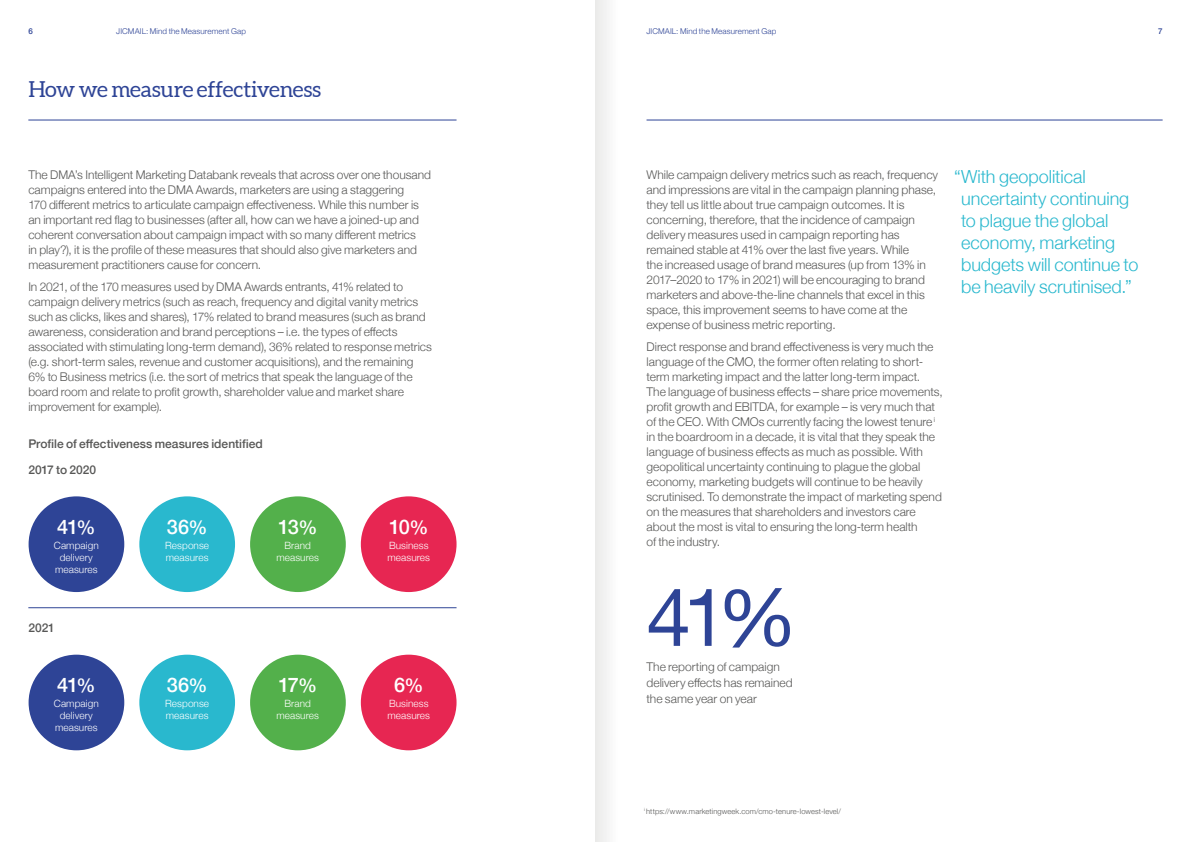
<style>
.page{position:relative;width:1191px;height:842px;background:#fff}
.page>*{position:absolute;margin:0;border:0;box-sizing:border-box;transform-origin:0 0}
.t1{font:80px "Helvetica Neue";color:#2e4496}
.t2{font:22px "Aleo";letter-spacing:-.015em;color:#2e4496}
.t3{font:500 20px "Helvetica Neue";letter-spacing:-.055em;color:#fff}
.t4{font:300 18px/22px "Helvetica Neue";letter-spacing:-.005em;color:#29b8ce}
.t5{font:300 12px/15px "Helvetica Neue";color:#575756}
.t6{font:500 12px "Helvetica Neue";color:#575756}
.t7{font:300 10px/12px "Helvetica Neue";letter-spacing:.01em;color:#fff;text-align:center}
.t8{font:300 8px "Helvetica Neue";letter-spacing:.015em;color:#2e4496}
.t9{font:500 8px "Helvetica Neue";color:#2e4496}
.t10{font:300 7.5px "Helvetica Neue";letter-spacing:.015em;color:#575756}
.s1{font-size:19px}
</style>
<div class="page">
<hr style="left:28px;top:120px;width:428px;height:1px;background:#2e4496">
<div style="left:29px;top:496px;width:95px;height:96px;background:#2e4496;border-radius:50%"></div>
<div style="left:139px;top:496px;width:96px;height:96px;background:#29b8ce;border-radius:50%"></div>
<div style="left:250px;top:496px;width:96px;height:96px;background:#53b04b;border-radius:50%"></div>
<div style="left:361px;top:496px;width:95px;height:96px;background:#e72652;border-radius:50%"></div>
<div style="left:29px;top:655px;width:95px;height:95px;background:#2e4496;border-radius:50%"></div>
<div style="left:139px;top:655px;width:96px;height:95px;background:#29b8ce;border-radius:50%"></div>
<div style="left:250px;top:655px;width:96px;height:95px;background:#53b04b;border-radius:50%"></div>
<div style="left:361px;top:655px;width:95px;height:95px;background:#e72652;border-radius:50%"></div>
<hr style="left:28px;top:607px;width:428px;height:1px;background:#2e4496">
<hr style="left:646px;top:120px;width:516px;height:1px;background:#2e4496">
<div style="left:595px;top:0;width:44px;height:842px;background:linear-gradient(to right,#efefee,#fff)"></div>
<p class="t9" style="left:28px;top:25px;width:6px">6</p>
<p class="t8" style="left:116px;top:25px;width:131px">JICMAIL: Mind the Measurement Gap</p>
<p class="t8" style="left:646px;top:25px;width:131px">JICMAIL: Mind the Measurement Gap</p>
<p class="t9" style="left:1158px;top:25px;width:6px">7</p>
<h2 class="t2" style="left:28px;top:77px;width:294px">How we measure effectiveness</h2>
<p class="t5" style="left:28px;top:166px;width:404px">The DMA’s Intelligent Marketing Databank reveals that across over one thousand campaigns entered into the DMA Awards, marketers are using a staggering<br>170 different metrics to articulate campaign effectiveness. While this number is an important red flag to businesses (after all, how can we have a joined-up and coherent conversation about campaign impact with so many different metrics<br>in play?), it is the profile of these measures that should also give marketers and measurement practitioners cause for concern.</p>
<p class="t5" style="left:28px;top:278px;width:405px">In 2021, of the 170 measures used by DMA Awards entrants, 41% related to campaign delivery metrics (such as reach, frequency and digital vanity metrics such as clicks, likes and shares), 17% related to brand measures (such as brand awareness, consideration and brand perceptions – i.e. the types of effects associated with stimulating long-term demand), 36% related to response metrics (e.g. short-term sales, revenue and customer acquisitions), and the remaining 6% to Business metrics (i.e. the sort of metrics that speak the language of the board room and relate to profit growth, shareholder value and market share improvement for example).</p>
<p class="t6" style="left:28px;top:434px;width:236px">Profile of effectiveness measures identified</p>
<p class="t6" style="left:28px;top:460px;width:69px">2017 to 2020</p>
<h3 class="t3" style="left:57px;top:511px;width:40px">41<span class="s1">%</span></h3>
<p class="t7" style="left:54px;top:538px;width:46px">Campaign delivery measures</p>
<p class="t6" style="left:28px;top:618px;width:28px">2021</p>
<h3 class="t3" style="left:57px;top:669px;width:40px">41<span class="s1">%</span></h3>
<p class="t7" style="left:54px;top:697px;width:46px">Campaign delivery measures</p>
<h3 class="t3" style="left:167px;top:511px;width:42px">36<span class="s1">%</span></h3>
<p class="t7" style="left:165px;top:538px;width:45px;text-align:left">Response measures</p>
<h3 class="t3" style="left:167px;top:669px;width:42px">36<span class="s1">%</span></h3>
<p class="t7" style="left:165px;top:697px;width:45px;text-align:left">Response measures</p>
<h3 class="t3" style="left:278px;top:511px;width:41px">13<span class="s1">%</span></h3>
<p class="t7" style="left:276px;top:538px;width:44px">Brand measures</p>
<h3 class="t3" style="left:278px;top:669px;width:40px">17<span class="s1">%</span></h3>
<p class="t7" style="left:276px;top:697px;width:44px">Brand measures</p>
<h3 class="t3" style="left:389px;top:511px;width:41px">10<span class="s1">%</span></h3>
<p class="t7" style="left:387px;top:538px;width:44px;text-align:left">Business measures</p>
<h3 class="t3" style="left:394px;top:669px;width:31px">6<span class="s1">%</span></h3>
<p class="t7" style="left:387px;top:697px;width:44px;text-align:left">Business measures</p>
<p class="t5" style="left:646px;top:166px;width:293px">While campaign delivery metrics such as reach, frequency and impressions are vital in the campaign planning phase, they tell us little about true campaign outcomes. It is concerning, therefore, that the incidence of campaign delivery measures used in campaign reporting has remained stable at 41% over the last five years. While<br>the increased usage of brand measures (up from 13% in 2017–2020 to 17% in 2021) will be encouraging to brand marketers and above-the-line channels that excel in this space, this improvement seems to have come at the expense of business metric reporting.</p>
<p class="t5" style="left:646px;top:339px;width:298px">Direct response and brand effectiveness is very much the language of the CMO, the former often relating to short&shy;term marketing impact and the latter long-term impact.<br>The language of business effects – share price movements, profit growth and EBITDA, for example – is very much that of the CEO. With CMOs currently facing the lowest tenure <sup>i </sup>in the boardroom in a decade, it is vital that they speak the language of business effects as much as possible. With geopolitical uncertainty continuing to plague the global economy, marketing budgets will continue to be heavily scrutinised. To demonstrate the impact of marketing spend on the measures that shareholders and investors care about the most is vital to ensuring the long-term health<br>of the industry.</p>
<h3 class="t4" style="left:961px;top:164px;width:179px;text-indent:-7px">“With geopolitical uncertainty continuing to plague the global economy, marketing budgets will continue to be heavily scrutinised.”</h3>
<h1 class="t1" style="left:646px;top:560px;width:152px">41%</h1>
<p class="t5" style="left:646px;top:658px;width:148px;line-height:16px">The reporting of campaign delivery effects has remained the same year on year</p>
<p class="t10" style="left:644px;top:805px;width:198px"><sup>i</sup> https://www.marketingweek.com/cmo-tenure-lowest-level/</p>
</div>
